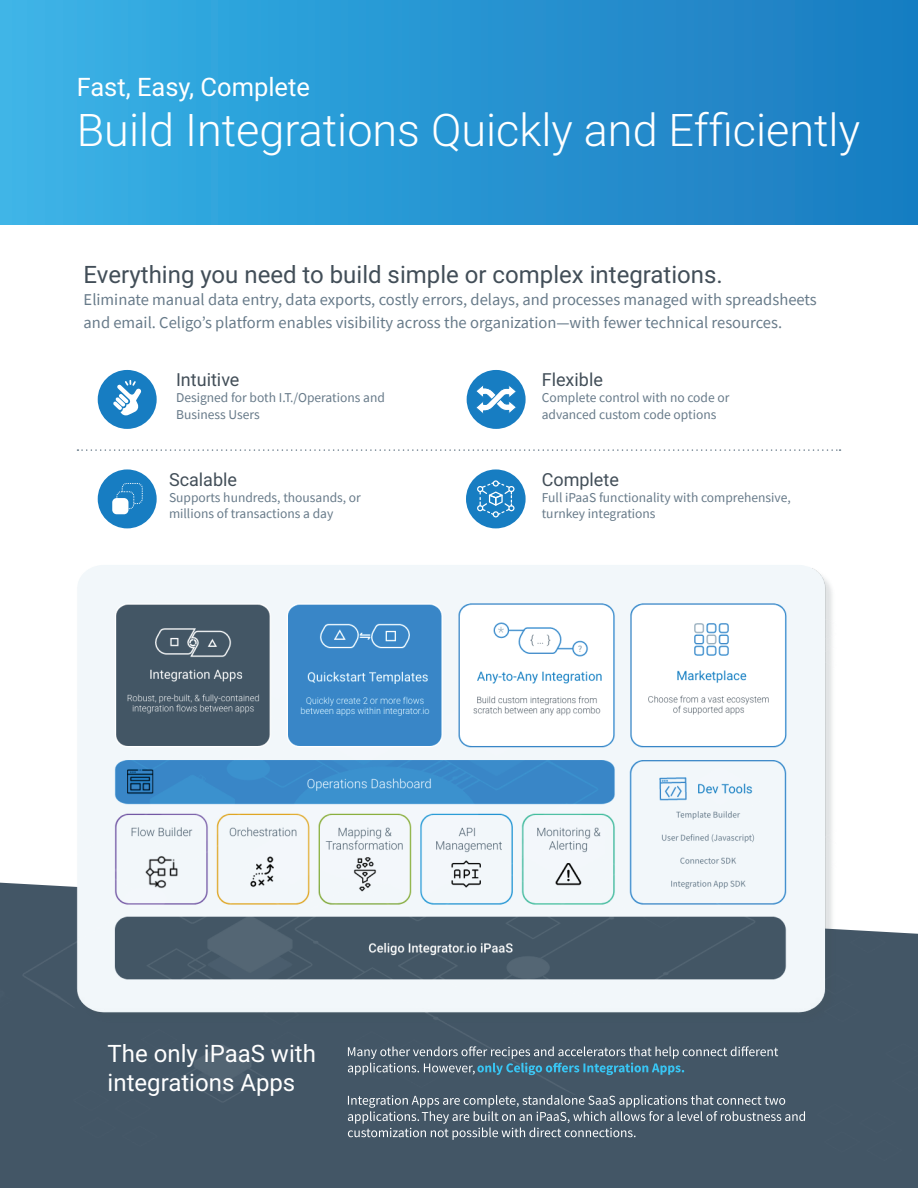
<style>
.page{position:relative;width:918px;height:1188px;background:#fff}
.page>*{position:absolute;margin:0;border:0;box-sizing:border-box;transform-origin:0 0}
.t1{font:300 45px "Roboto";color:#fff}
.t2{font:25.5px "Roboto";color:#fff}
.t3{font:24px "Roboto";color:#424e58}
.t4{font:24px/28.8px "Roboto";color:#fff}
.t5{font:18px "Roboto";color:#424e58}
.t6{font:16.5px/22.5px "Source Sans Pro";color:#677a89}
.t7{font:13.5px/16.2px "Source Sans Pro";color:#677a89}
</style>
<div class="page">
<div style="left:0;top:0;width:918px;height:224px;background:linear-gradient(to right,#39b3e6,#187ac0)"></div>
<svg style="left:77px;top:449px;width:764px;height:2px"></svg>
<div style="left:98px;top:469px;width:59px;height:59px;background:#177dc2;border-radius:50%"></div>
<svg style="left:116px;top:483px;width:27px;height:27px"></svg>
<div style="left:112px;top:498px;width:16px;height:16px;background:#fff;border-radius:4px"></div>
<div style="left:98px;top:370px;width:59px;height:59px;background:#177dc2;border-radius:50%"></div>
<svg style="left:113px;top:380px;width:28px;height:36px"></svg>
<div style="left:466px;top:469px;width:60px;height:59px;background:#177dc2;border-radius:50%"></div>
<svg style="left:477px;top:480px;width:38px;height:37px"></svg>
<div style="left:467px;top:370px;width:59px;height:59px;background:#177dc2;border-radius:50%"></div>
<svg style="left:476px;top:385px;width:40px;height:29px"></svg>
<img style="left:0;top:565px;width:918px;height:623px">
<h2 class="t2" style="left:77px;top:69px;width:235px">Fast, Easy, Complete</h2>
<h1 class="t1" style="left:77px;top:98px;width:785px">Build Integrations Quickly and Efficiently</h1>
<h3 class="t3" style="left:84px;top:257px;width:641px">Everything you need to build simple or complex integrations.</h3>
<p class="t6" style="left:84px;top:288px;width:735px">Eliminate manual data entry, data exports, costly errors, delays, and processes managed with spreadsheets and email. Celigo’s platform enables visibility across the organization—with fewer technical resources.</p>
<h3 class="t5" style="left:176px;top:367px;width:65px">Intuitive</h3>
<p class="t7" style="left:176px;top:390px;width:210px">Designed for both I.T./Operations and<br>Business Users</p>
<h3 class="t5" style="left:169px;top:467px;width:70px">Scalable</h3>
<p class="t7" style="left:169px;top:490px;width:193px">Supports hundreds, thousands, or millions of transactions a day</p>
<h3 class="t5" style="left:542px;top:367px;width:63px">Flexible</h3>
<p class="t7" style="left:542px;top:390px;width:189px">Complete control with no code or advanced custom code options</p>
<h3 class="t5" style="left:542px;top:467px;width:79px">Complete</h3>
<p class="t7" style="left:542px;top:490px;width:251px">Full iPaaS functionality with comprehensive, turnkey integrations</p>
<h3 class="t4" style="left:108px;top:1038px;width:210px">The only iPaaS with integrations Apps</h3>
</div>
